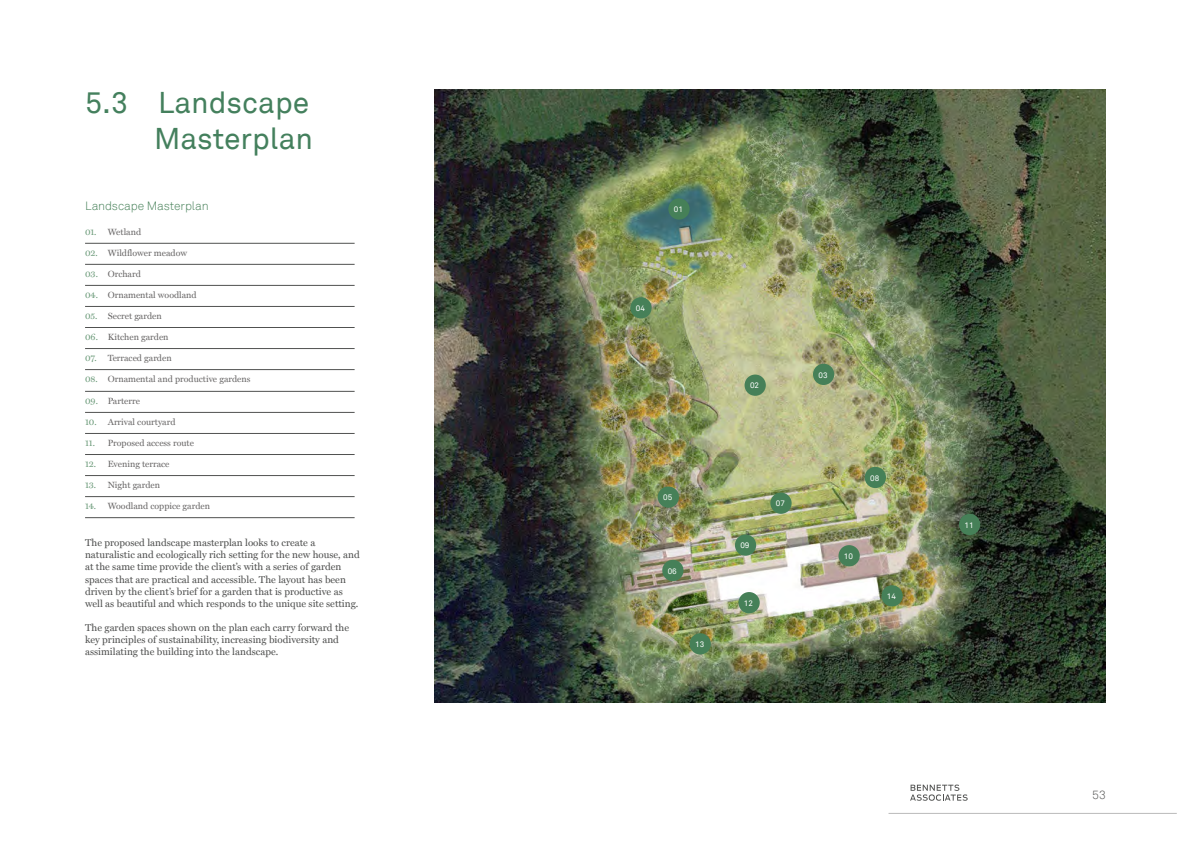
<style>
.page{position:relative;width:1191px;height:842px;background:#fff}
.page>*{position:absolute;margin:0;border:0;box-sizing:border-box;transform-origin:0 0}
.t1{font:30px/36px "Akkurat Pro TT";color:#44805d;text-align:right}
.t2{font:300 12px "Akkurat Pro TT";letter-spacing:-.01em;color:#468058}
.t3{font:300 12px "Akkurat Pro TT";color:#505150}
.t4{font:10px/12px "Miller Text";color:#505150}
.t5{font:9px "Miller Text";color:#6a6868}
.t6{font:8px "Akkurat Pro TT";color:#fff}
.s1{color:#6b9a79}
</style>
<div class="page">
<img style="left:435px;top:89px;width:671px;height:613px">
<hr style="left:85px;top:243px;width:269px;height:1px;background:#505150">
<hr style="left:85px;top:264px;width:269px;height:1px;background:#505150">
<hr style="left:85px;top:285px;width:269px;height:1px;background:#505150">
<hr style="left:85px;top:306px;width:269px;height:1px;background:#505150">
<hr style="left:85px;top:327px;width:269px;height:1px;background:#505150">
<hr style="left:85px;top:348px;width:269px;height:1px;background:#505150">
<hr style="left:85px;top:369px;width:269px;height:1px;background:#505150">
<hr style="left:85px;top:391px;width:269px;height:1px;background:#505150">
<hr style="left:85px;top:412px;width:269px;height:1px;background:#505150">
<hr style="left:85px;top:433px;width:269px;height:1px;background:#505150">
<hr style="left:85px;top:454px;width:269px;height:1px;background:#505150">
<hr style="left:85px;top:475px;width:269px;height:1px;background:#505150">
<hr style="left:85px;top:496px;width:269px;height:1px;background:#505150">
<hr style="left:85px;top:517px;width:269px;height:1px;background:#505150">
<div style="left:668px;top:198px;width:21px;height:22px;background:#468058;border-radius:50%"></div>
<div style="left:744px;top:375px;width:22px;height:21px;background:#468058;border-radius:50%"></div>
<div style="left:813px;top:364px;width:21px;height:21px;background:#468058;border-radius:50%"></div>
<div style="left:630px;top:297px;width:21px;height:21px;background:#468058;border-radius:50%"></div>
<div style="left:657px;top:486px;width:22px;height:22px;background:#468058;border-radius:50%"></div>
<div style="left:662px;top:560px;width:21px;height:21px;background:#468058;border-radius:50%"></div>
<div style="left:770px;top:493px;width:21px;height:21px;background:#468058;border-radius:50%"></div>
<div style="left:864px;top:467px;width:22px;height:21px;background:#468058;border-radius:50%"></div>
<div style="left:735px;top:534px;width:21px;height:22px;background:#468058;border-radius:50%"></div>
<div style="left:838px;top:545px;width:21px;height:21px;background:#468058;border-radius:50%"></div>
<div style="left:959px;top:514px;width:21px;height:21px;background:#468058;border-radius:50%"></div>
<div style="left:738px;top:592px;width:21px;height:21px;background:#468058;border-radius:50%"></div>
<div style="left:689px;top:633px;width:22px;height:21px;background:#468058;border-radius:50%"></div>
<div style="left:881px;top:585px;width:21px;height:21px;background:#468058;border-radius:50%"></div>
<svg style="left:910px;top:784px;width:57px;height:17px"></svg>
<hr style="left:888px;top:813px;width:288px;height:1px;background:#505150">
<h1 class="t1" style="left:85px;top:87px;width:229px">5.3 Landscape<br>Masterplan</h1>
<p class="t2" style="left:85px;top:201px;width:125px">Landscape Masterplan</p>
<p class="t5" style="left:85px;top:228px;width:58px"><span class="s1">01.</span> Wetland</p>
<p class="t5" style="left:85px;top:249px;width:104px"><span class="s1">02.</span> Wildflower meadow</p>
<p class="t5" style="left:85px;top:270px;width:57px"><span class="s1">03.</span> Orchard</p>
<p class="t5" style="left:85px;top:291px;width:113px"><span class="s1">04.</span> Ornamental woodland</p>
<p class="t5" style="left:85px;top:312px;width:78px"><span class="s1">05.</span> Secret garden</p>
<p class="t5" style="left:85px;top:333px;width:85px"><span class="s1">06.</span> Kitchen garden</p>
<p class="t5" style="left:85px;top:354px;width:88px"><span class="s1">07.</span> Terraced garden</p>
<p class="t5" style="left:85px;top:375px;width:167px"><span class="s1">08.</span> Ornamental and productive gardens</p>
<p class="t5" style="left:85px;top:397px;width:56px"><span class="s1">09.</span> Parterre</p>
<p class="t5" style="left:85px;top:418px;width:92px"><span class="s1">10.</span> Arrival courtyard</p>
<p class="t5" style="left:85px;top:439px;width:110px"><span class="s1">11.</span> Proposed access route</p>
<p class="t5" style="left:85px;top:460px;width:86px"><span class="s1">12.</span> Evening terrace</p>
<p class="t5" style="left:85px;top:481px;width:77px"><span class="s1">13.</span> Night garden</p>
<p class="t5" style="left:85px;top:502px;width:126px"><span class="s1">14.</span> Woodland coppice garden</p>
<p class="t4" style="left:85px;top:538px;width:276px">The proposed landscape masterplan looks to create a naturalistic and ecologically rich setting for the new house, and at the same time provide the client’s with a series of garden spaces that are practical and accessible. The layout has been driven by the client’s brief for a garden that is productive as well as beautiful and which responds to the unique site setting.</p>
<p class="t4" style="left:85px;top:622px;width:265px">The garden spaces shown on the plan each carry forward the key principles of sustainability, increasing biodiversity and assimilating the building into the landscape.</p>
<p class="t6" style="left:674px;top:206px;width:11px">01</p>
<p class="t6" style="left:636px;top:305px;width:11px">04</p>
<p class="t6" style="left:663px;top:494px;width:11px">05</p>
<p class="t6" style="left:667px;top:568px;width:11px">06</p>
<p class="t6" style="left:695px;top:641px;width:11px">13</p>
<p class="t6" style="left:750px;top:382px;width:11px">02</p>
<p class="t6" style="left:818px;top:372px;width:11px">03</p>
<p class="t6" style="left:740px;top:542px;width:11px">09</p>
<p class="t6" style="left:744px;top:600px;width:11px">12</p>
<p class="t6" style="left:776px;top:500px;width:11px">07</p>
<p class="t6" style="left:870px;top:475px;width:11px">08</p>
<p class="t6" style="left:844px;top:553px;width:11px">10</p>
<p class="t6" style="left:887px;top:593px;width:11px">14</p>
<p class="t6" style="left:964px;top:522px;width:11px">11</p>
<p class="t3" style="left:1092px;top:790px;width:15px">53</p>
</div>
